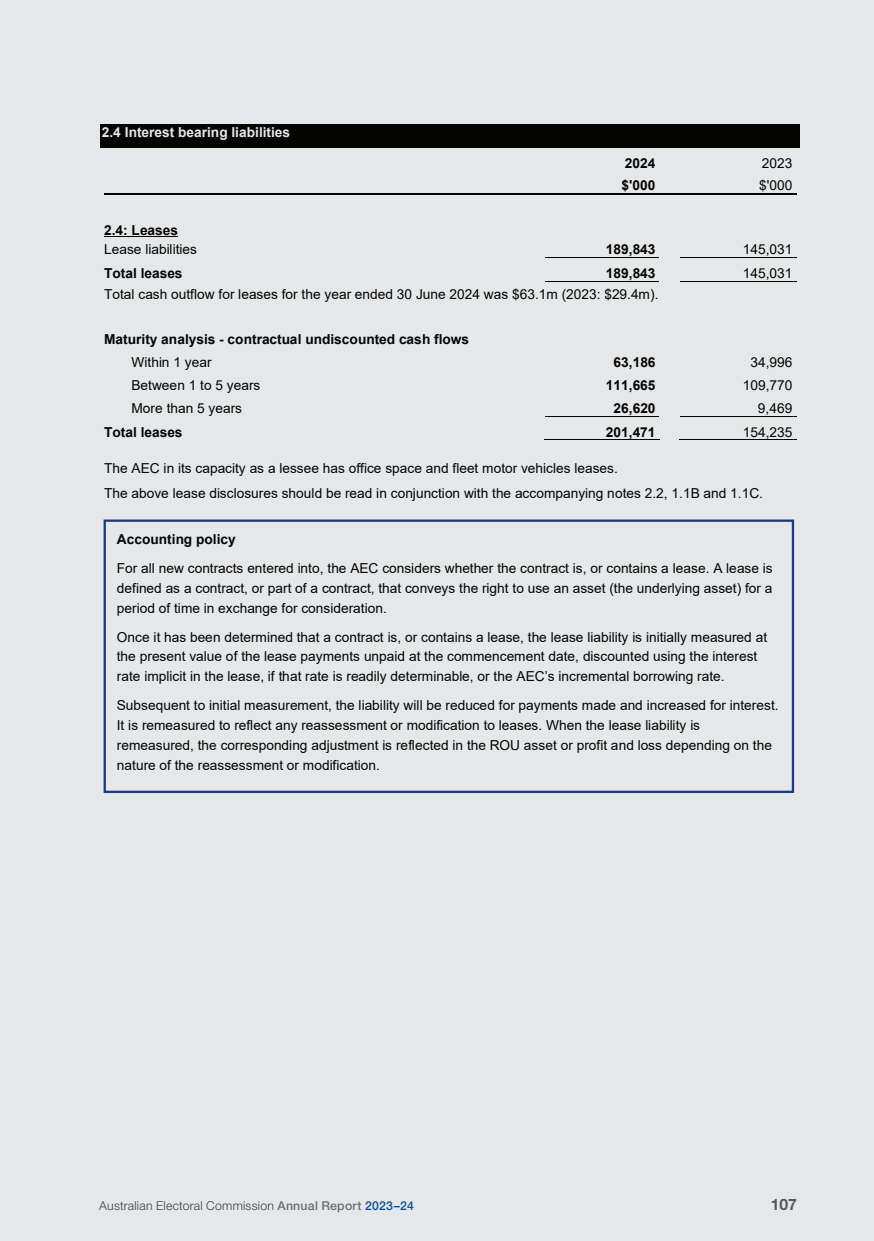
<style>
.page{position:relative;width:874px;height:1241px;background:#fff}
.page>*{position:absolute;margin:0;border:0;box-sizing:border-box;transform-origin:0 0}
.t1{font:700 15.75px "Helvetica Neue LT Std";color:#57585a}
.t2{font:13.65px/19.8px "Arial";letter-spacing:.005em;color:#040503}
.t3{font:700 13.65px "Arial";color:#040503}
.t4{font:700 13.65px "Arial";color:#fff}
.t5{font:300 12.25px "Helvetica Neue LT Std";letter-spacing:.02em;color:#3e3e3f}
.s1{font-weight:500;color:#6c6d70}
.s2{font-weight:500;color:#01509f}
</style>
<div class="page">
<div style="left:0;top:0;width:873px;height:1240px;background:#e6e7e9"></div>
<div style="left:100px;top:124px;width:699px;height:24px;background:#040503"></div>
<hr style="left:104px;top:193px;width:440px;height:2px;background:#040503">
<hr style="left:546px;top:193px;width:113px;height:2px;background:#040503">
<svg style="left:659px;top:193px;width:22px;height:2px"></svg>
<hr style="left:681px;top:193px;width:115px;height:2px;background:#040503">
<hr style="left:104px;top:236px;width:74px;height:1px;background:#040503">
<hr style="left:104px;top:257px;width:440px;height:1px;background:#fff">
<hr style="left:544px;top:257px;width:115px;height:1px;background:#040503">
<hr style="left:679px;top:257px;width:117px;height:1px;background:#040503">
<hr style="left:104px;top:281px;width:440px;height:1px;background:#fff">
<hr style="left:544px;top:281px;width:115px;height:1px;background:#040503">
<hr style="left:679px;top:281px;width:117px;height:1px;background:#040503">
<hr style="left:104px;top:416px;width:440px;height:1px;background:#fff">
<hr style="left:544px;top:416px;width:115px;height:1px;background:#040503">
<hr style="left:679px;top:416px;width:117px;height:1px;background:#040503">
<hr style="left:543px;top:439px;width:116px;height:1px;background:#040503">
<hr style="left:678px;top:439px;width:118px;height:1px;background:#040503">
<div style="left:103px;top:519px;width:690px;height:273px;border:2px solid #243e8b"></div>
<p class="t4" style="left:102px;top:122px;width:190px">2.4 Interest bearing liabilities</p>
<p class="t3" style="left:624px;top:153px;width:32px">2024</p>
<p class="t2" style="left:761px;top:153px;width:32px">2023</p>
<p class="t3" style="left:621px;top:176px;width:35px">$'000</p>
<p class="t2" style="left:758px;top:176px;width:35px">$'000</p>
<p class="t3" style="left:104px;top:220px;width:75px">2.4: Leases</p>
<p class="t2" style="left:104px;top:239px;width:95px">Lease liabilities</p>
<p class="t3" style="left:605px;top:240px;width:51px">189,843</p>
<p class="t2" style="left:742px;top:239px;width:51px">145,031</p>
<p class="t3" style="left:104px;top:263px;width:80px">Total leases</p>
<p class="t3" style="left:605px;top:263px;width:51px">189,843</p>
<p class="t2" style="left:742px;top:263px;width:51px">145,031</p>
<p class="t2" style="left:104px;top:284px;width:555px">Total cash outflow for leases for the year ended 30 June 2024 was $63.1m (2023: $29.4m).</p>
<p class="t3" style="left:104px;top:330px;width:366px">Maturity analysis - contractual undiscounted cash flows</p>
<p class="t2" style="left:131px;top:352px;width:82px">Within 1 year</p>
<p class="t3" style="left:613px;top:353px;width:43px">63,186</p>
<p class="t2" style="left:750px;top:352px;width:43px">34,996</p>
<p class="t2" style="left:131px;top:375px;width:130px">Between 1 to 5 years</p>
<p class="t3" style="left:605px;top:375px;width:51px">111,665</p>
<p class="t2" style="left:742px;top:375px;width:51px">109,770</p>
<p class="t2" style="left:131px;top:398px;width:112px">More than 5 years</p>
<p class="t3" style="left:613px;top:398px;width:43px">26,620</p>
<p class="t2" style="left:757px;top:398px;width:36px">9,469</p>
<p class="t3" style="left:104px;top:422px;width:80px">Total leases</p>
<p class="t3" style="left:605px;top:422px;width:51px">201,471</p>
<p class="t2" style="left:742px;top:421px;width:51px">154,235</p>
<p class="t2" style="left:104px;top:456px;width:660px;line-height:24.8px">The AEC in its capacity as a lessee has office space and fleet motor vehicles leases.<br>The above lease disclosures should be read in conjunction with the accompanying notes 2.2, 1.1B and 1.1C.</p>
<p class="t3" style="left:117px;top:529px;width:120px">Accounting policy</p>
<p class="t2" style="left:117px;top:558px;width:657px;text-align:justify">For all new contracts entered into, the AEC considers whether the contract is, or contains a lease. A lease is defined as a contract, or part of a contract, that conveys the right to use an asset (the underlying asset) for a period of time in exchange for consideration.</p>
<p class="t2" style="left:117px;top:626px;width:651px">Once it has been determined that a contract is, or contains a lease, the lease liability is initially measured at the present value of the lease payments unpaid at the commencement date, discounted using the interest rate implicit in the lease, if that rate is readily determinable, or the AEC’s incremental borrowing rate.</p>
<p class="t2" style="left:117px;top:695px;width:663px">Subsequent to initial measurement, the liability will be reduced for payments made and increased for interest.<br>It is remeasured to reflect any reassessment or modification to leases. When the lease liability is remeasured, the corresponding adjustment is reflected in the ROU asset or profit and loss depending on the nature of the reassessment or modification.</p>
<p class="t5" style="left:99px;top:1197px;width:316px">Australian Electoral Commission <span class="s1">Annual Report</span> <span class="s2">2023–24</span></p>
<p class="t1" style="left:770px;top:1194px;width:28px">107</p>
</div>
